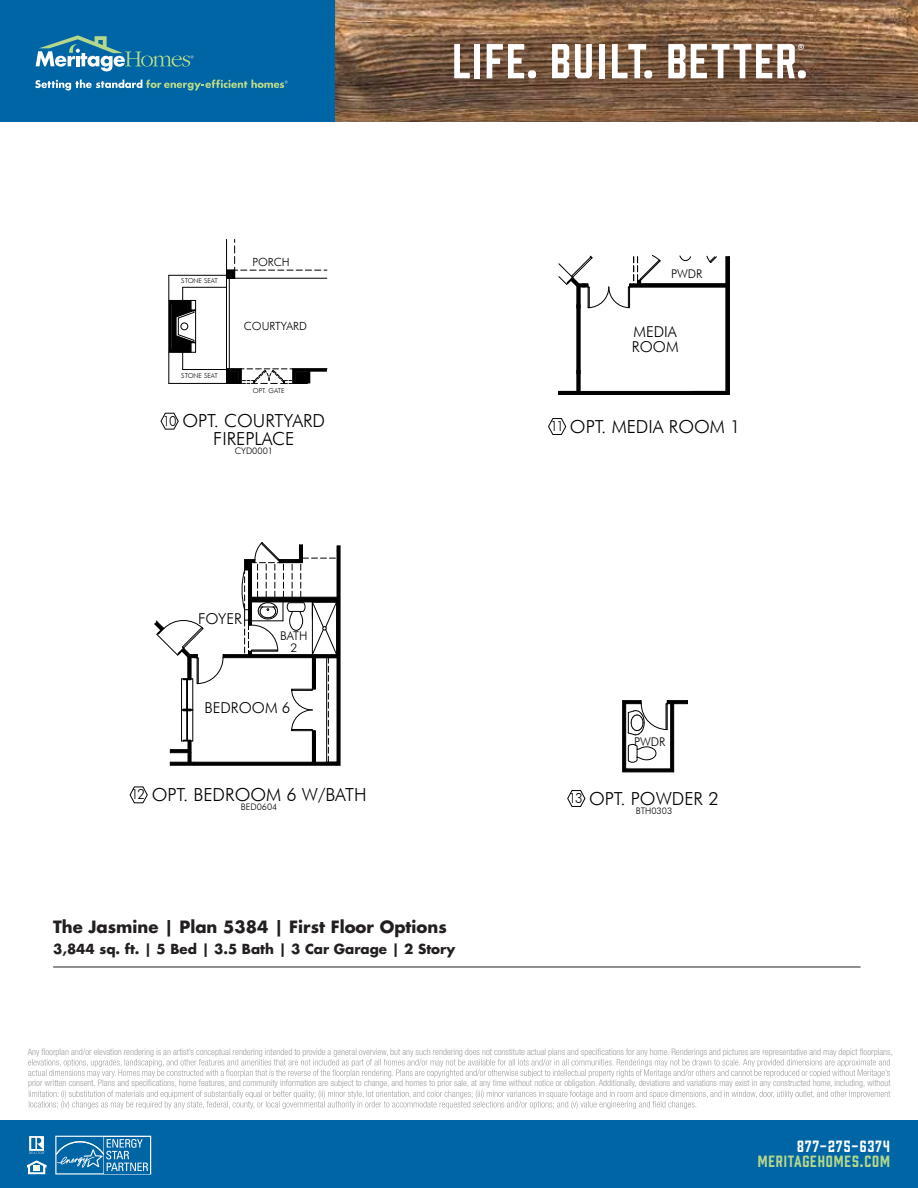
<style>
.page{position:relative;width:918px;height:1188px;background:#fff}
.page>*{position:absolute;margin:0;border:0;box-sizing:border-box;transform-origin:0 0}
.t1{font:300 18px/18px "Futura BT";color:#010101}
.t2{font:700 16.5px "Futura Std";color:#231f20}
.t3{font:300 15px/15px "Futura BT";color:#010101}
.t4{font:15px "Prohibition";letter-spacing:.06em;color:#b4d88b}
.t5{font:15px "Prohibition";letter-spacing:.085em;color:#fff}
.t6{font:300 13.95px "Futura BT";color:#000;scale:.94 1}
.t7{font:700 13.5px "Futura Std";color:#231f20}
.t8{font:300 12px/12px "Futura BT";color:#010101;text-align:center}
.t9{font:300 11.25px "Futura BT";color:#000}
.t10{font:300 condensed 9px "Helvetica Neue LT Std";color:#9d9fa2}
.t11{font:300 9px "Futura BT";color:#010101}
.t12{font:300 6.75px "Futura BT";color:#000}
.s1{font-size:13.95px;color:#000}
</style>
<div class="page">
<img style="left:335px;top:0;width:583px;height:122px">
<div style="left:0;top:0;width:335px;height:122px;background:#0065a4"></div>
<svg style="left:36px;top:35px;width:158px;height:36px"></svg>
<svg style="left:35px;top:79px;width:253px;height:11px"></svg>
<svg style="left:454px;top:44px;width:16px;height:34px"></svg>
<div style="left:475px;top:44px;width:5px;height:34px;background:#fff"></div>
<svg style="left:487px;top:44px;width:49px;height:34px"></svg>
<svg style="left:552px;top:44px;width:17px;height:34px"></svg>
<svg style="left:575px;top:44px;width:17px;height:34px"></svg>
<div style="left:599px;top:44px;width:6px;height:34px;background:#fff"></div>
<svg style="left:612px;top:44px;width:40px;height:34px"></svg>
<svg style="left:668px;top:44px;width:138px;height:34px"></svg>
<div style="left:0;top:1121px;width:918px;height:67px;background:#0065a4"></div>
<svg style="left:27px;top:1160px;width:20px;height:14px"></svg>
<svg style="left:55px;top:1136px;width:96px;height:39px"></svg>
<svg style="left:29px;top:1136px;width:16px;height:18px"></svg>
<svg style="left:28px;top:1059px;width:862px;height:19px"></svg>
<svg style="left:29px;top:1090px;width:861px;height:19px"></svg>
<hr style="left:53px;top:967px;width:808px;height:1px;background:#231f20">
<svg style="left:226px;top:239px;width:101px;height:40px"></svg>
<svg style="left:227px;top:368px;width:100px;height:16px"></svg>
<div style="left:229px;top:372px;width:9px;height:9px;background:#000"></div>
<div style="left:296px;top:372px;width:11px;height:9px;background:#000"></div>
<hr style="left:169px;top:275px;width:58px;height:1px;background:#000">
<hr style="left:169px;top:383px;width:58px;height:1px;background:#000">
<hr style="left:226px;top:275px;width:1px;height:108px;background:#000">
<hr style="left:168px;top:275px;width:1px;height:108px;background:#000">
<hr style="left:229px;top:278px;width:1px;height:103px;background:#000">
<hr style="left:183px;top:287px;width:44px;height:1px;background:#000">
<hr style="left:183px;top:369px;width:44px;height:1px;background:#000">
<svg style="left:169px;top:287px;width:28px;height:83px"></svg>
<svg style="left:160px;top:412px;width:19px;height:18px"></svg>
<svg style="left:558px;top:255px;width:172px;height:140px"></svg>
<svg style="left:548px;top:418px;width:19px;height:17px"></svg>
<hr style="left:340px;top:546px;width:1px;height:219px;background:#000">
<svg style="left:154px;top:542px;width:186px;height:224px"></svg>
<svg style="left:129px;top:786px;width:19px;height:18px"></svg>
<hr style="left:623px;top:772px;width:51px;height:1px;background:#000">
<svg style="left:622px;top:700px;width:66px;height:72px"></svg>
<div style="left:666px;top:703px;width:2px;height:27px;border:1px solid #000"></div>
<svg style="left:567px;top:790px;width:19px;height:17px"></svg>
<p class="t12" style="left:181px;top:277px;width:38px">STONE SEAT</p>
<p class="t9" style="left:253px;top:255px;width:39px">PORCH</p>
<p class="t9" style="left:244px;top:319px;width:65px">COURTYARD</p>
<p class="t12" style="left:181px;top:371px;width:38px">STONE SEAT</p>
<h1 class="t1" style="left:213px;top:412px;width:113px;text-indent:-50px"><span class="s1">10</span> OPT. COURTYARD<br>FIREPLACE</h1>
<p class="t11" style="left:235px;top:446px;width:40px">CYD0001</p>
<p class="t12" style="left:253px;top:386px;width:33px">OPT. GATE</p>
<h3 class="t3" style="left:198px;top:611px;width:45px">FOYER</h3>
<h3 class="t8" style="left:280px;top:629px;width:29px">BATH<br>2</h3>
<h3 class="t3" style="left:204px;top:700px;width:88px">BEDROOM 6</h3>
<h3 class="t8" style="left:671px;top:267px;width:33px">PWDR</h3>
<h3 class="t3" style="left:632px;top:324px;width:48px">MEDIA<br>ROOM</h3>
<h3 class="t6" style="left:550px;top:418px;width:16px">11</h3>
<h1 class="t1" style="left:570px;top:418px;width:172px">OPT. MEDIA ROOM 1</h1>
<h3 class="t8" style="left:634px;top:736px;width:33px">PWDR</h3>
<h1 class="t1" style="left:152px;top:786px;width:216px">OPT. BEDROOM 6 W/BATH</h1>
<p class="t11" style="left:241px;top:802px;width:38px">BED0604</p>
<h3 class="t6" style="left:131px;top:786px;width:16px">12</h3>
<h1 class="t1" style="left:589px;top:790px;width:131px">OPT. POWDER 2</h1>
<p class="t11" style="left:636px;top:805px;width:38px">BTH0303</p>
<h3 class="t6" style="left:569px;top:789px;width:16px">13</h3>
<h2 class="t2" style="left:53px;top:916px;width:395px">The Jasmine | Plan 5384 | First Floor Options</h2>
<h3 class="t7" style="left:53px;top:940px;width:404px">3,844 sq. ft. | 5 Bed | 3.5 Bath | 3 Car Garage | 2 Story</h3>
<p class="t10" style="left:28px;top:1047px;width:867px">Any floorplan and/or elevation rendering is an artist’s conceptual rendering intended to provide a general overview, but any such rendering does not constitute actual plans and specifications for any home. Renderings and pictures are representative and may depict floorplans,</p>
<p class="t10" style="left:28px;top:1078px;width:864px">prior written consent. Plans and specifications, home features, and community information are subject to change, and homes to prior sale, at any time without notice or obligation. Additionally, deviations and variations may exist in any constructed home, including, without</p>
<h3 class="t5" style="left:797px;top:1136px;width:94px">877-275-6374</h3>
<h3 class="t4" style="left:758px;top:1151px;width:134px">MERITAGEHOMES.COM</h3>
</div>
